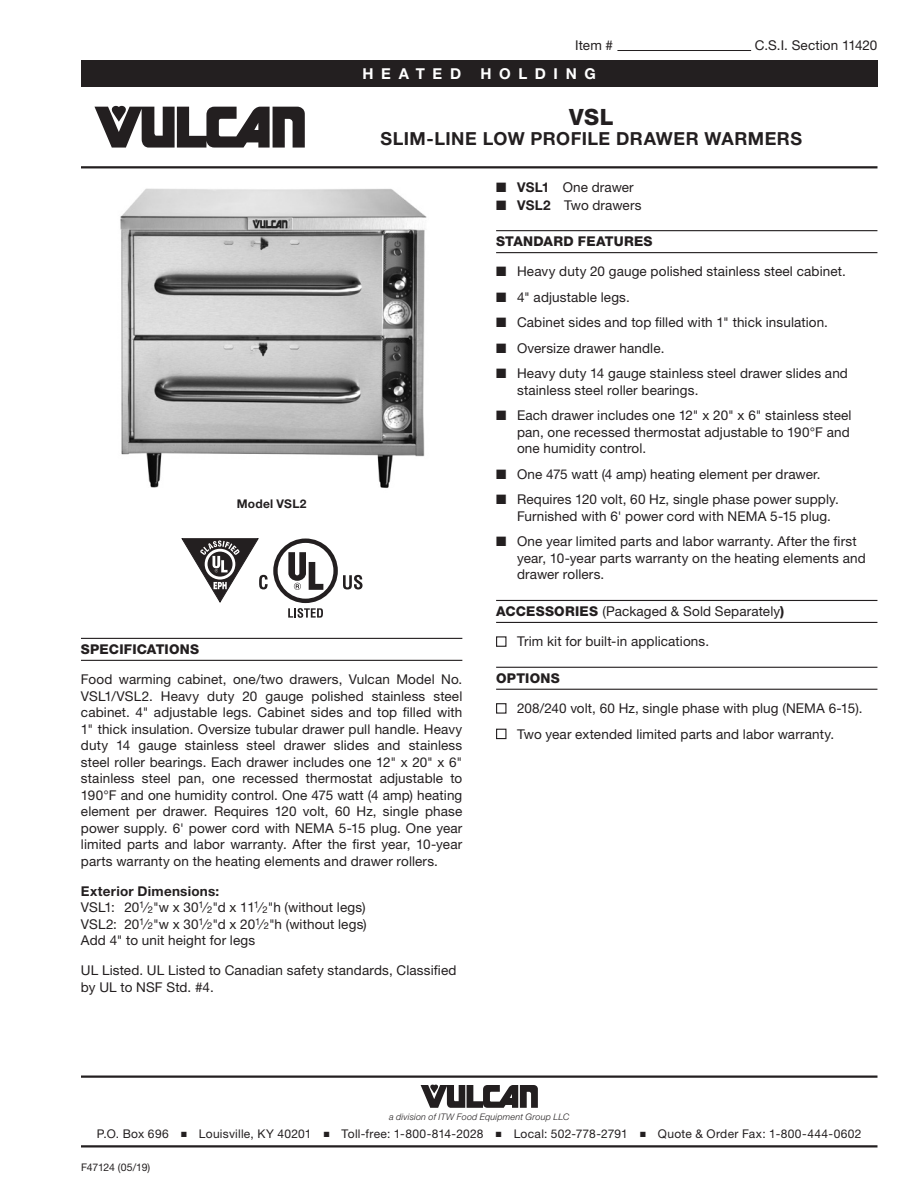
<style>
.page{position:relative;width:918px;height:1188px;background:#fff}
.page>*{position:absolute;margin:0;border:0;box-sizing:border-box;transform-origin:0 0}
.t1{font:800 22.5px "Helvetica Neue LT Std";color:#231f20}
.t2{font:700 18px "Helvetica Neue LT Std";letter-spacing:.025em;color:#231f20}
.t3{font:700 15px "Helvetica Neue LT Std";letter-spacing:.51em;color:#fff}
.t4{font:13.5px/16.5px "Helvetica Neue LT Std";letter-spacing:.01em;color:#231f20}
.t5{font:800 13.5px "Helvetica Neue LT Std";letter-spacing:.015em;color:#231f20}
.t6{font:12px "Helvetica Neue LT Std";letter-spacing:.025em;color:#231f20}
.t7{font:700 12px "Helvetica Neue LT Std";letter-spacing:.02em;color:#231f20}
.t8{font:10.5px "Helvetica Neue LT Std";letter-spacing:-.025em;color:#231f20}
.t9{font:italic 300 9px "Helvetica Neue LT Std";letter-spacing:.02em;color:#231f20}
.s1{font-weight:700}
.s2{font-size:9.45px}
.s3{font-weight:800}
</style>
<div class="page">
<hr style="left:617px;top:50px;width:134px;height:1px;background:#231f20">
<div style="left:81px;top:60px;width:796px;height:27px;background:#231f20"></div>
<hr style="left:81px;top:1076px;width:797px;height:2px;background:#231f20">
<svg style="left:421px;top:1085px;width:117px;height:23px"></svg>
<hr style="left:81px;top:1145px;width:797px;height:3px;background:#231f20">
<svg style="left:94px;top:106px;width:211px;height:42px"></svg>
<hr style="left:81px;top:166px;width:797px;height:2px;background:#231f20">
<hr style="left:81px;top:638px;width:381px;height:1px;background:#231f20">
<hr style="left:81px;top:660px;width:381px;height:1px;background:#231f20">
<svg style="left:181px;top:538px;width:181px;height:79px"></svg>
<hr style="left:496px;top:230px;width:381px;height:1px;background:#231f20">
<hr style="left:496px;top:252px;width:381px;height:1px;background:#231f20">
<hr style="left:496px;top:600px;width:381px;height:1px;background:#231f20">
<hr style="left:496px;top:622px;width:381px;height:1px;background:#231f20">
<hr style="left:496px;top:667px;width:381px;height:1px;background:#231f20">
<hr style="left:496px;top:689px;width:381px;height:1px;background:#231f20">
<div style="left:496px;top:636px;width:10px;height:11px;border:1px solid #231f20"></div>
<div style="left:496px;top:703px;width:10px;height:11px;border:1px solid #231f20"></div>
<div style="left:496px;top:729px;width:10px;height:10px;border:1px solid #231f20"></div>
<img style="left:120px;top:188px;width:307px;height:300px">
<p class="t4" style="left:575px;top:37px;width:39px">Item #</p>
<p class="t4" style="left:755px;top:37px;width:124px">C.S.I. Section 11420</p>
<p class="t3" style="left:363px;top:64px;width:100px">HEATED</p>
<p class="t3" style="left:480px;top:64px;width:117px">HOLDING</p>
<h1 class="t1" style="left:569px;top:104px;width:46px">VSL</h1>
<h2 class="t2" style="left:380px;top:127px;width:423px">SLIM-LINE LOW PROFILE DRAWER WARMERS</h2>
<p class="t7" style="left:237px;top:496px;width:71px">Model VSL2</p>
<p class="t5" style="left:81px;top:641px;width:120px">SPECIFICATIONS</p>
<p class="t4" style="left:81px;top:671px;width:383px;text-align:justify">Food warming cabinet, one/two drawers, Vulcan Model No.<br>VSL1/VSL2. Heavy duty 20 gauge polished stainless steel cabinet. 4" adjustable legs. Cabinet sides and top filled with 1" thick insulation. Oversize tubular drawer pull handle. Heavy duty 14 gauge stainless steel drawer slides and stainless steel roller bearings. Each drawer includes one 12" x 20" x 6" stainless steel pan, one recessed thermostat adjustable to 190°F and one humidity control. One 475 watt (4 amp) heating element per drawer. Requires 120 volt, 60 Hz, single phase power supply. 6' power cord with NEMA 5-15 plug. One year limited parts and labor warranty. After the first year, 10-year parts warranty on the heating elements and drawer rollers.</p>
<p class="t4" style="left:81px;top:882px;width:287px"><span class="s1">Exterior Dimensions:<br></span>VSL1: 20<sup>1</sup>⁄<span class="s2">2</span>"w x 30<sup>1</sup>⁄<span class="s2">2</span>"d x 11<sup>1</sup>⁄<span class="s2">2</span>"h (without legs)<br>VSL2: 20<sup>1</sup>⁄<span class="s2">2</span>"w x 30<sup>1</sup>⁄<span class="s2">2</span>"d x 20<sup>1</sup>⁄<span class="s2">2</span>"h (without legs)<br>Add 4" to unit height for legs</p>
<p class="t4" style="left:81px;top:962px;width:377px">UL Listed. UL Listed to Canadian safety standards, Classified by UL to NSF Std. #4.</p>
<p class="t4" style="left:496px;top:178px;width:139px">■ <span class="s1">VSL1</span> One drawer</p>
<p class="t4" style="left:496px;top:196px;width:147px">■ <span class="s1">VSL2</span> Two drawers</p>
<p class="t5" style="left:496px;top:234px;width:158px">STANDARD FEATURES</p>
<p class="t4" style="left:496px;top:263px;width:351px">■ Heavy duty 20 gauge polished stainless steel cabinet.</p>
<p class="t4" style="left:496px;top:289px;width:135px">■ 4" adjustable legs.</p>
<p class="t4" style="left:496px;top:314px;width:333px">■ Cabinet sides and top filled with 1" thick insulation.</p>
<p class="t4" style="left:496px;top:340px;width:170px">■ Oversize drawer handle.</p>
<p class="t4" style="left:517px;top:365px;width:332px;text-indent:-21px">■ Heavy duty 14 gauge stainless steel drawer slides and stainless steel roller bearings.</p>
<p class="t4" style="left:517px;top:407px;width:336px;text-indent:-21px">■ Each drawer includes one 12" x 20" x 6" stainless steel pan, one recessed thermostat adjustable to 190°F and one humidity control.</p>
<p class="t4" style="left:496px;top:466px;width:326px">■ One 475 watt (4 amp) heating element per drawer.</p>
<p class="t4" style="left:517px;top:491px;width:323px;text-indent:-21px">■ Requires 120 volt, 60 Hz, single phase power supply.<br>Furnished with 6' power cord with NEMA 5-15 plug.</p>
<p class="t4" style="left:517px;top:533px;width:350px;text-indent:-21px">■ One year limited parts and labor warranty. After the first year, 10-year parts warranty on the heating elements and drawer rollers.</p>
<p class="t4" style="left:496px;top:603px;width:290px"><span class="s3">ACCESSORIES</span> (Packaged &amp; Sold Separately<span class="s3">)</span></p>
<p class="t4" style="left:517px;top:633px;width:193px">Trim kit for built-in applications.</p>
<p class="t5" style="left:496px;top:670px;width:65px">OPTIONS</p>
<p class="t4" style="left:517px;top:695px;width:347px;line-height:25.5px">208/240 volt, 60 Hz, single phase with plug (NEMA 6-15).<br>Two year extended limited parts and labor warranty.</p>
<p class="t9" style="left:389px;top:1111px;width:182px">a division of ITW Food Equipment Group LLC</p>
<p class="t6" style="left:97px;top:1127px;width:766px">P.O. Box 696 ■ Louisville, KY 40201 ■ Toll-free: 1-800-814-2028 ■ Local: 502-778-2791 ■ Quote &amp; Order Fax: 1-800-444-0602</p>
<p class="t8" style="left:81px;top:1161px;width:71px">F47124 (05/19)</p>
</div>
